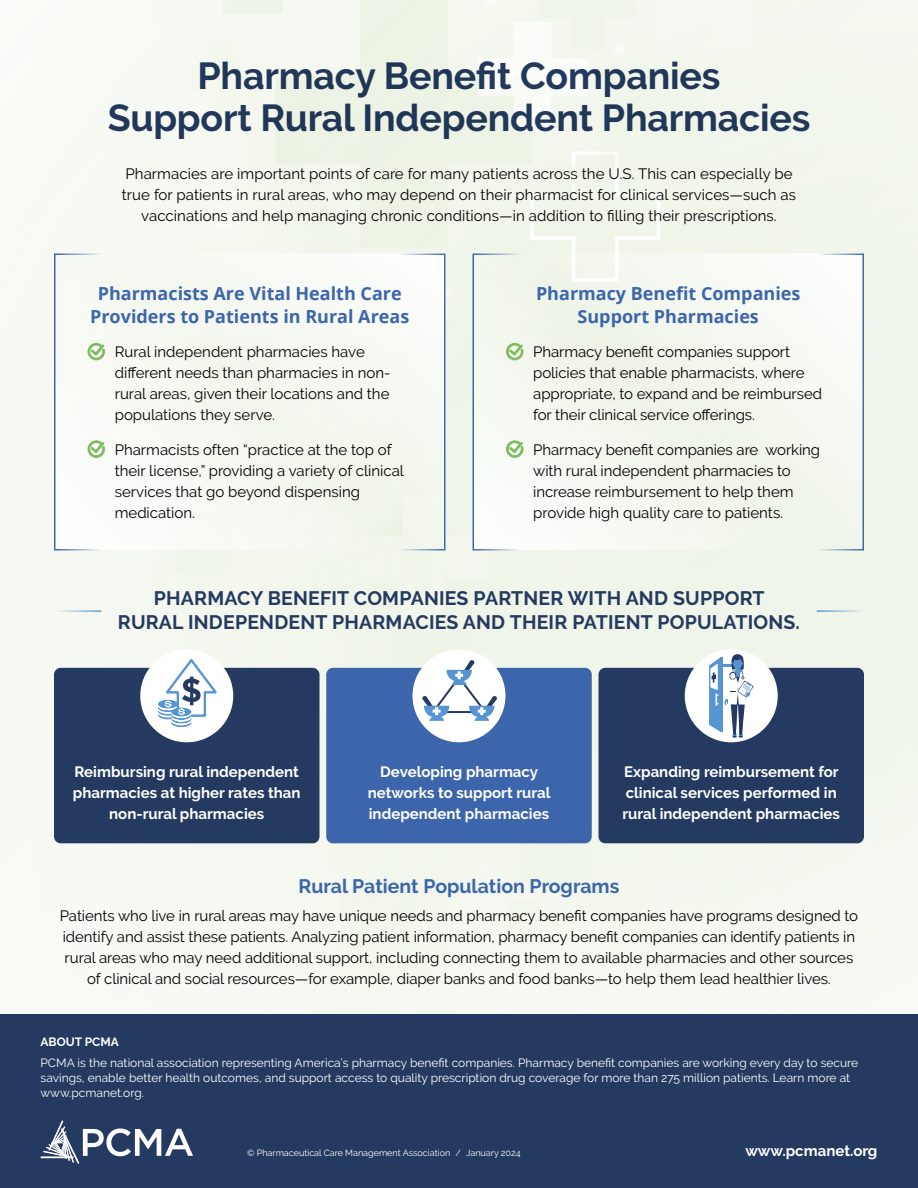
<style>
.page{position:relative;width:918px;height:1188px;background:#fff}
.page>*{position:absolute;margin:0;border:0;box-sizing:border-box;transform-origin:0 0}
.t1{font:700 37.5px/42px "Raleway";letter-spacing:-.005em;color:#243a60;text-align:center}
.t2{font:700 19.5px/24px "Raleway";letter-spacing:.01em;color:#243a60;text-align:center}
.t3{font:700 19.5px "Raleway";color:#3c65ac}
.t4{font:700 18px/22.5px "Open Sans";color:#3c65ac;text-align:center}
.t5{font:15px/21px "Raleway";letter-spacing:-.005em;color:#000}
.t6{font:700 15px/21px "Raleway";color:#fff;text-align:center}
.t7{font:12px/15px "Raleway";color:#fff}
.t8{font:700 12px "Raleway";color:#fff}
.t9{font:9px "Raleway";color:#fff}
</style>
<div class="page">
<div style="left:0;top:1014px;width:918px;height:174px;background:#243a60"></div>
<hr style="left:40px;top:1156px;width:34px;height:2px;background:#fff">
<svg style="left:43px;top:1120px;width:150px;height:44px"></svg>
<img style="left:0;top:0;width:918px;height:1014px">
<div style="left:54px;top:254px;width:392px;height:296px;background:#f6f9f2"></div>
<div style="left:472px;top:254px;width:392px;height:296px;background:#f3f7ef"></div>
<svg style="left:87px;top:343px;width:18px;height:17px"></svg>
<svg style="left:87px;top:440px;width:18px;height:18px"></svg>
<svg style="left:506px;top:343px;width:18px;height:17px"></svg>
<svg style="left:506px;top:440px;width:18px;height:18px"></svg>
<div style="left:54px;top:253px;width:48px;height:297px;border:2px solid #3c65ac"></div>
<div style="left:398px;top:253px;width:48px;height:297px;border:2px solid #3c65ac"></div>
<div style="left:472px;top:253px;width:48px;height:297px;border:2px solid #3c65ac"></div>
<div style="left:816px;top:253px;width:48px;height:297px;border:2px solid #3c65ac"></div>
<div style="left:54px;top:668px;width:266px;height:175px;background:#243a60;border-radius:7px"></div>
<div style="left:326px;top:668px;width:266px;height:175px;background:#3c65ac;border-radius:7px"></div>
<div style="left:598px;top:668px;width:266px;height:175px;background:#243a60;border-radius:7px"></div>
<hr style="left:54px;top:610px;width:47px;height:2px;background:#5695d2">
<hr style="left:817px;top:610px;width:47px;height:2px;background:#5695d2">
<div style="left:413px;top:649px;width:92px;height:93px;background:#fff;border-radius:50%"></div>
<svg style="left:422px;top:660px;width:75px;height:61px"></svg>
<div style="left:140px;top:649px;width:93px;height:93px;background:#fff;border-radius:50%"></div>
<svg style="left:158px;top:656px;width:62px;height:71px"></svg>
<div style="left:685px;top:649px;width:93px;height:93px;background:#fff;border-radius:50%"></div>
<svg style="left:709px;top:654px;width:45px;height:83px"></svg>
<h1 class="t1" style="left:108px;top:55px;width:704px">Pharmacy Benefit Companies<br>Support Rural Independent Pharmacies</h1>
<p class="t5" style="left:122px;top:163px;width:676px;text-align:center">Pharmacies are important points of care for many patients across the U.S. This can especially be true for patients in rural areas, who may depend on their pharmacist for clinical services—such as vaccinations and help managing chronic conditions—in addition to filling their prescriptions.</p>
<p class="t4" style="left:90px;top:282px;width:321px">Pharmacists Are Vital Health Care<br>Providers to Patients in Rural Areas</p>
<p class="t5" style="left:115px;top:341px;width:277px">Rural independent pharmacies have different needs than pharmacies in non&shy;rural areas, given their locations and the populations they serve.</p>
<p class="t5" style="left:115px;top:439px;width:291px">Pharmacists often “practice at the top of their license,” providing a variety of clinical services that go beyond dispensing medication.</p>
<p class="t4" style="left:536px;top:282px;width:266px">Pharmacy Benefit Companies<br>Support Pharmacies</p>
<p class="t5" style="left:533px;top:341px;width:290px">Pharmacy benefit companies support policies that enable pharmacists, where appropriate, to expand and be reimbursed for their clinical service offerings.</p>
<p class="t5" style="left:533px;top:439px;width:289px">Pharmacy benefit companies are working with rural independent pharmacies to increase reimbursement to help them provide high quality care to patients.</p>
<h2 class="t2" style="left:118px;top:586px;width:684px">PHARMACY BENEFIT COMPANIES PARTNER WITH AND SUPPORT<br>RURAL INDEPENDENT PHARMACIES AND THEIR PATIENT POPULATIONS.</h2>
<p class="t6" style="left:73px;top:761px;width:229px">Reimbursing rural independent pharmacies at higher rates than non-rural pharmacies</p>
<p class="t6" style="left:368px;top:761px;width:184px">Developing pharmacy networks to support rural independent pharmacies</p>
<p class="t6" style="left:622px;top:761px;width:219px;text-align:left">Expanding reimbursement for clinical services performed in rural independent pharmacies</p>
<h2 class="t3" style="left:299px;top:875px;width:322px">Rural Patient Population Programs</h2>
<p class="t5" style="left:60px;top:905px;width:800px;text-align:center">Patients who live in rural areas may have unique needs and pharmacy benefit companies have programs designed to identify and assist these patients. Analyzing patient information, pharmacy benefit companies can identify patients in rural areas who may need additional support, including connecting them to available pharmacies and other sources of clinical and social resources—for example, diaper banks and food banks—to help them lead healthier lives.</p>
<p class="t8" style="left:40px;top:1034px;width:80px">ABOUT PCMA</p>
<p class="t7" style="left:40px;top:1056px;width:819px">PCMA is the national association representing America’s pharmacy benefit companies. Pharmacy benefit companies are working every day to secure savings, enable better health outcomes, and support access to quality prescription drug coverage for more than 275 million patients. Learn more at www.pcmanet.org.</p>
<p class="t9" style="left:247px;top:1147px;width:275px">© Pharmaceutical Care Management Association / January 2024</p>
<p class="t6" style="left:745px;top:1140px;width:134px">www.pcmanet.org</p>
</div>
